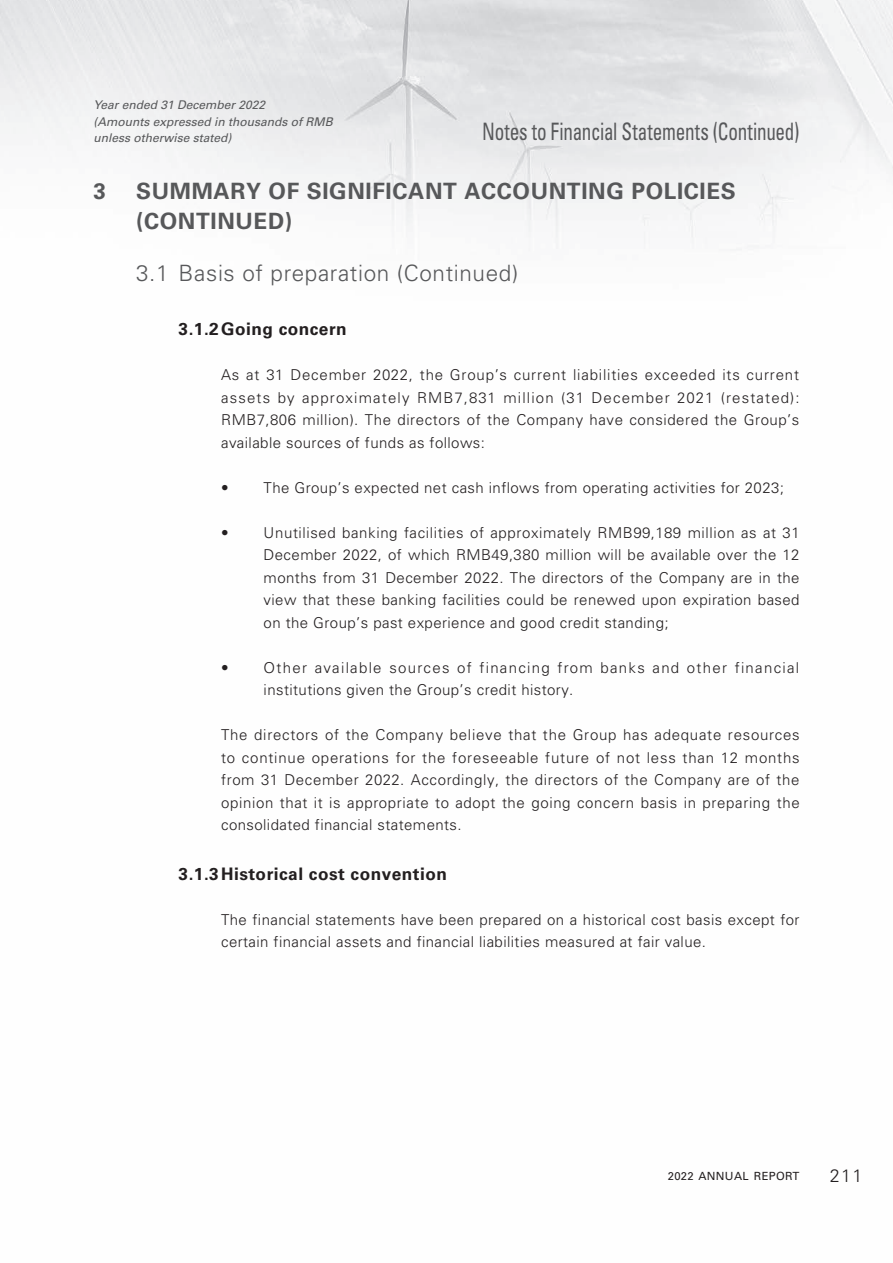
<style>
.page{position:relative;width:893px;height:1263px;background:#fff}
.page>*{position:absolute;margin:0;border:0;box-sizing:border-box;transform-origin:0 0}
.t1{font:condensed 24px "Univers LT Std";letter-spacing:-.01em;color:#57585a;scale:.8 1}
.t2{font:700 22.5px/30px "Univers LT Std";letter-spacing:.03em;color:#57585a}
.t3{font:300 22.5px "Univers LT Std";letter-spacing:.03em;color:#57585a}
.t4{font:300 18px "Univers LT Std";color:#231f20}
.t5{font:700 17.25px "Univers LT Std";letter-spacing:.03em;color:#231f20}
.t6{font:300 15px/22.5px "Univers LT Std";letter-spacing:.03em;color:#231f20;text-align:justify}
.t7{font:300 15px/22.5px "Univers LT Std";letter-spacing:.085em;color:#231f20}
.t8{font:italic 12px/16.5px "Univers LT Std";color:#57585a}
.t9{font:11.25px "Univers LT Std";letter-spacing:.03em;color:#231f20}
</style>
<div class="page">
<img style="left:0;top:0;width:893px;height:250px">
<p class="t8" style="left:94px;top:97px;width:241px">Year ended 31 December 2022<br>(Amounts expressed in thousands of RMB unless otherwise stated)</p>
<h1 class="t1" style="left:482px;top:116px;width:398px">Notes to Financial Statements (Continued)</h1>
<h2 class="t2" style="left:94px;top:176px;width:14px">3</h2>
<h2 class="t2" style="left:136px;top:176px;width:601px">SUMMARY OF SIGNIFICANT ACCOUNTING POLICIES (CONTINUED)</h2>
<h2 class="t3" style="left:136px;top:260px;width:384px">3.1 Basis of preparation (Continued)</h2>
<p class="t5" style="left:179px;top:319px;width:170px">3.1.2 Going concern</p>
<p class="t6" style="left:221px;top:364px;width:580px">As at 31 December 2022, the Group’s current liabilities exceeded its current assets by approximately RMB7,831 million (31 December 2021 (restated):<br>RMB7,806 million). The directors of the Company have considered the Group’s available sources of funds as follows:</p>
<p class="t6" style="left:221px;top:476px;width:564px">• The Group’s expected net cash inflows from operating activities for 2023;</p>
<p class="t6" style="left:264px;top:521px;width:537px;text-indent:-43px">• Unutilised banking facilities of approximately RMB99,189 million as at 31<br>December 2022, of which RMB49,380 million will be available over the 12 months from 31 December 2022. The directors of the Company are in the view that these banking facilities could be renewed upon expiration based on the Group’s past experience and good credit standing;</p>
<p class="t7" style="left:264px;top:656px;width:537px;text-indent:-43px">• Other available sources of financing from banks and other financial institutions given the Group’s credit history.</p>
<p class="t6" style="left:221px;top:724px;width:580px">The directors of the Company believe that the Group has adequate resources to continue operations for the foreseeable future of not less than 12 months from 31 December 2022. Accordingly, the directors of the Company are of the opinion that it is appropriate to adopt the going concern basis in preparing the consolidated financial statements.</p>
<p class="t5" style="left:179px;top:863px;width:270px">3.1.3 Historical cost convention</p>
<p class="t6" style="left:221px;top:908px;width:580px">The financial statements have been prepared on a historical cost basis except for certain financial assets and financial liabilities measured at fair value.</p>
<p class="t9" style="left:668px;top:1169px;width:133px">2022 ANNUAL REPORT</p>
<p class="t4" style="left:830px;top:1165px;width:34px">211</p>
</div>
